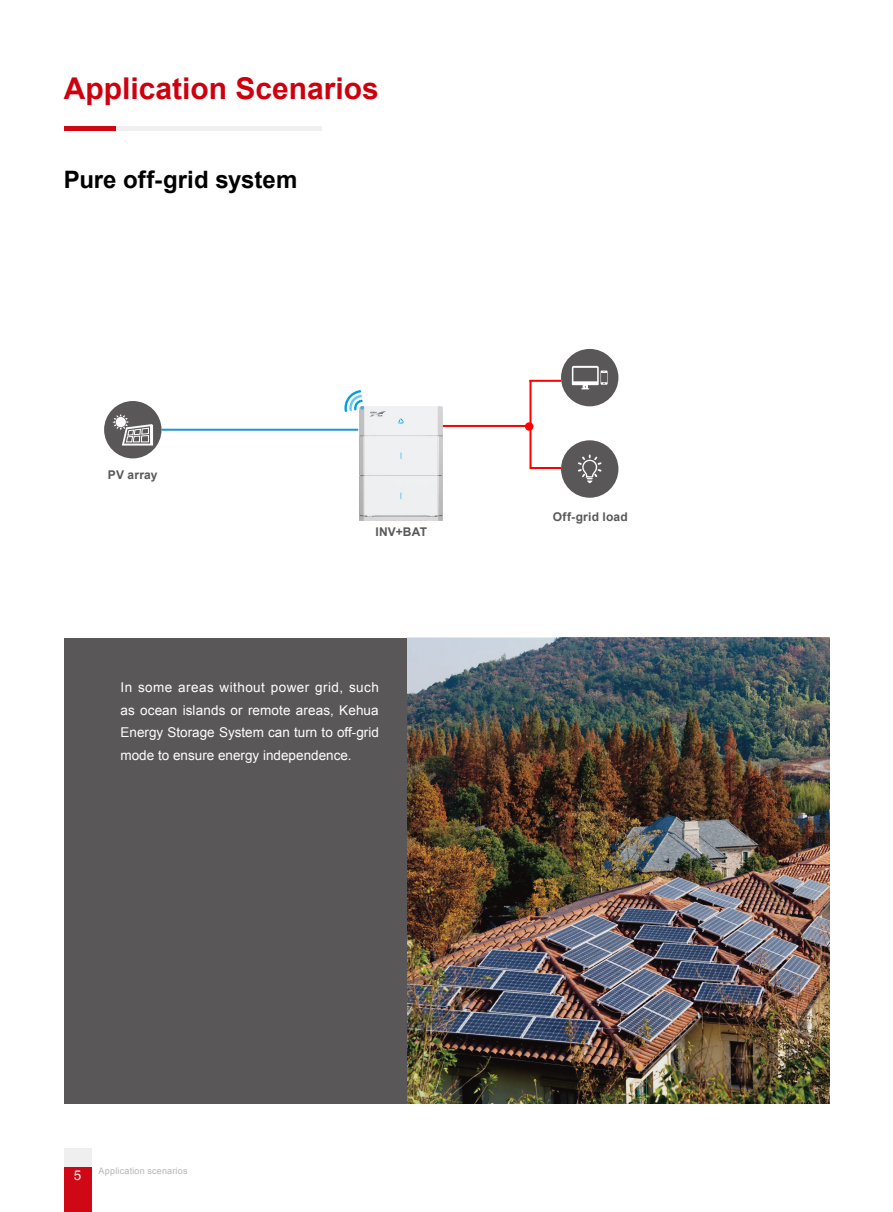
<style>
.page{position:relative;width:893px;height:1212px;background:#fff}
.page>*{position:absolute;margin:0;border:0;box-sizing:border-box;transform-origin:0 0}
.t1{font:700 30px "Arial";color:#cf000e}
.t2{font:700 24px "Arial";color:#000}
.t3{font:13.5px/22.5px "Arial";color:#fff;text-align:justify}
.t4{font:13.5px "Arial";color:#efefef}
.t5{font:700 12px "Arial";letter-spacing:.02em;color:#595757}
.t6{font:9px "Arial";letter-spacing:.02em;color:#b5b6b6}
</style>
<div class="page">
<hr style="left:529px;top:382px;width:2px;height:86px;background:#f00">
<div style="left:525px;top:422px;width:8px;height:9px;border:3px solid #f00;border-radius:50%"></div>
<div style="left:561px;top:349px;width:57px;height:57px;background:#595757;border-radius:50%"></div>
<svg style="left:572px;top:366px;width:36px;height:23px"></svg>
<hr style="left:161px;top:429px;width:197px;height:2px;background:#1e95d4">
<div style="left:104px;top:401px;width:57px;height:57px;background:#595757;border-radius:50%"></div>
<svg style="left:113px;top:414px;width:40px;height:31px"></svg>
<div style="left:561px;top:440px;width:57px;height:58px;background:#595757;border-radius:50%"></div>
<svg style="left:578px;top:454px;width:24px;height:29px"></svg>
<div style="left:64px;top:638px;width:765px;height:465px;background:#595757"></div>
<img style="left:408px;top:638px;width:421px;height:465px">
<img style="left:360px;top:406px;width:83px;height:114px">
<svg style="left:344px;top:390px;width:20px;height:22px"></svg>
<hr style="left:444px;top:425px;width:86px;height:2px;background:#f00">
<hr style="left:531px;top:467px;width:29px;height:2px;background:#f00">
<hr style="left:530px;top:380px;width:30px;height:2px;background:#f00">
<h1 class="t1" style="left:64px;top:69px;width:317px">Application Scenarios</h1>
<h2 class="t2" style="left:64px;top:163px;width:235px">Pure off-grid system</h2>
<p class="t5" style="left:108px;top:467px;width:51px">PV array</p>
<p class="t5" style="left:375px;top:524px;width:53px">INV+BAT</p>
<p class="t3" style="left:121px;top:676px;width:260px">In some areas without power grid, such as ocean islands or remote areas, Kehua Energy Storage System can turn to off-grid mode to ensure energy independence.</p>
<p class="t5" style="left:553px;top:509px;width:76px">Off-grid load</p>
<p class="t4" style="left:74px;top:1166px;width:9px">5</p>
<p class="t6" style="left:99px;top:1165px;width:90px">Application scenarios</p>
</div>
